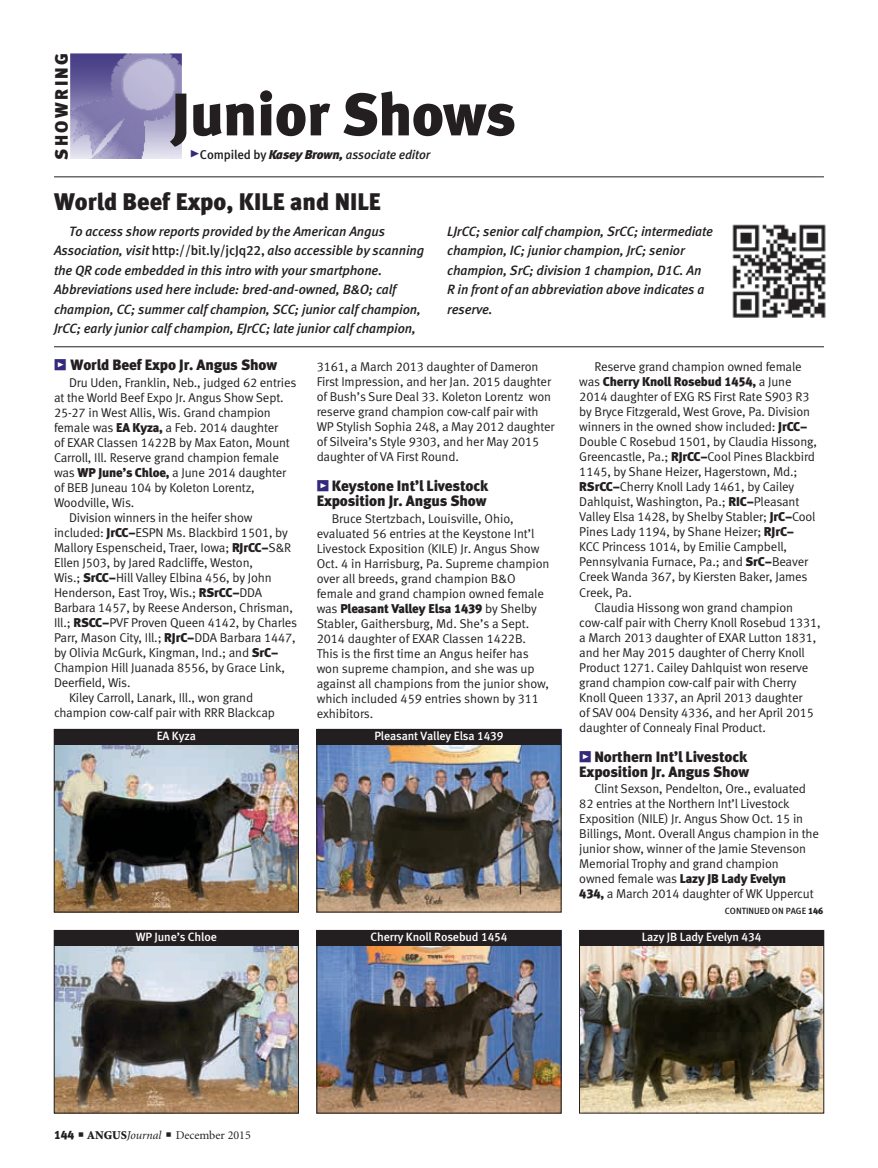
<style>
.page{position:relative;width:878px;height:1168px;background:#fff}
.page>*{position:absolute;margin:0;border:0;box-sizing:border-box;transform-origin:0 0}
.t1{font:60px "Meta Black LF";letter-spacing:-.01em;color:#231f20}
.column_headline{font:24px "Meta Black LF";color:#231f20}
.t2{font:18px "Meta Black LF";letter-spacing:.135em;color:#231f20}
.Test_heading{font:15px/15px "Meta Black LF";letter-spacing:-.01em;color:#231f20}
.column_intro{font:italic 13.5px/19.5px "Meta Medium LF";letter-spacing:-.01em;color:#231f20}
.Test_copy{font:12.75px/15px "Meta Normal LF";letter-spacing:-.01em;color:#231f20}
.t3{font:italic 12.75px "Meta Medium LF";letter-spacing:-.01em;color:#231f20}
.White_animal_name{font:12px "Meta Medium LF";letter-spacing:-.01em;color:#fff}
.t4{font:12px "Minion";color:#231f20}
.t5{font:9px "Meta Medium LF";color:#231f20}
.s1{font-family:"Meta Black Caps Expert";font-style:normal;font-size:21px;color:#342a7b}
.s2{font-style:normal}
.s3{font-family:"Meta Black LF"}
.s4{font-family:"Meta Black Caps Expert";color:#342a7b}
.s5{font-weight:900}
.s6{font-style:italic}
</style>
<div class="page">
<img style="left:71px;top:53px;width:110px;height:106px">
<hr style="left:54px;top:177px;width:770px;height:1px;background:#231f20">
<img style="left:56px;top:945px;width:240px;height:166px">
<div style="left:54px;top:930px;width:244px;height:15px;background:#231f20"></div>
<hr style="left:54px;top:346px;width:770px;height:1px;background:#231f20">
<img style="left:732px;top:224px;width:94px;height:94px">
<img style="left:318px;top:744px;width:241px;height:166px">
<div style="left:316px;top:729px;width:245px;height:183px;border:1px solid #231f20"></div>
<div style="left:316px;top:729px;width:245px;height:15px;background:#231f20"></div>
<img style="left:318px;top:945px;width:241px;height:166px">
<div style="left:316px;top:930px;width:245px;height:15px;background:#231f20"></div>
<img style="left:56px;top:744px;width:240px;height:166px">
<div style="left:54px;top:729px;width:244px;height:183px;border:1px solid #231f20"></div>
<div style="left:54px;top:729px;width:244px;height:15px;background:#231f20"></div>
<img style="left:581px;top:945px;width:241px;height:166px">
<div style="left:579px;top:930px;width:245px;height:183px;border:1px solid #231f20"></div>
<div style="left:579px;top:930px;width:245px;height:15px;background:#231f20"></div>
<p class="t2" style="left:51px;top:160px;width:108px;rotate:-90deg">SHOWRING</p>
<p class="t1" style="left:172px;top:78px;width:346px">Junior Shows</p>
<p class="t3" style="left:189px;top:147px;width:243px"><span class="s1">@</span><span class="s2">Compiled by</span> <span class="s3">Kasey Brown,</span> associate editor</p>
<p class="column_headline" style="left:54px;top:187px;width:328px">World Beef Expo, KILE and NILE</p>
<p class="column_intro" style="left:54px;top:221px;width:372px;text-indent:15px">To access show reports provided by the American Angus Association, visit <span class="s2">http://bit.ly/jcJq22,</span> also accessible by scanning the QR code embedded in this intro with your smartphone.<br>Abbreviations used here include: bred-and-owned, B&amp;O; calf champion, CC; summer calf champion, SCC; junior calf champion, JrCC; early junior calf champion, EJrCC; late junior calf champion,</p>
<p class="column_intro" style="left:447px;top:221px;width:267px">LJrCC; senior calf champion, SrCC; intermediate champion, IC; junior champion, JrC; senior champion, SrC; division 1 champion, D1C. An<br>R in front of an abbreviation above indicates a reserve.</p>
<p class="Test_heading" style="left:54px;top:357px;width:225px"><span class="s4">Z</span> World Beef Expo Jr. Angus Show</p>
<p class="Test_copy" style="left:54px;top:374px;width:244px;text-indent:15px">Dru Uden, Franklin, Neb., judged 62 entries at the World Beef Expo Jr. Angus Show Sept.<br>25-27 in West Allis, Wis. Grand champion female was <span class="s3">EA Kyza,</span> a Feb. 2014 daughter<br>of EXAR Classen 1422B by Max Eaton, Mount Carroll, Ill. Reserve grand champion female was <span class="s3">WP June’s Chloe,</span> a June 2014 daughter of BEB Juneau 104 by Koleton Lorentz, Woodville, Wis.</p>
<p class="Test_copy" style="left:54px;top:509px;width:244px;text-indent:15px">Division winners in the heifer show included: <span class="s3">JrCC–</span>ESPN Ms. Blackbird 1501, by Mallory Espenscheid, Traer, Iowa; <span class="s3">RJrCC–</span>S&amp;R Ellen J503, by Jared Radcliffe, Weston,<br>Wis.; <span class="s3">SrCC–</span>Hill Valley Elbina 456, by John Henderson, East Troy, Wis.; <span class="s3">RSrCC–</span>DDA Barbara 1457, by Reese Anderson, Chrisman, Ill.; <span class="s3">RSCC–</span>PVF Proven Queen 4142, by Charles Parr, Mason City, Ill.; <span class="s3">RJrC–</span>DDA Barbara 1447, by Olivia McGurk, Kingman, Ind.; and <span class="s3">SrC– </span>Champion Hill Juanada 8556, by Grace Link, Deerfield, Wis.</p>
<p class="Test_copy" style="left:54px;top:689px;width:222px;text-align:center">Kiley Carroll, Lanark, Ill., won grand champion cow-calf pair with RRR Blackcap</p>
<p class="White_animal_name" style="left:157px;top:728px;width:41px">EA Kyza</p>
<p class="Test_copy" style="left:316px;top:359px;width:239px">3161, a March 2013 daughter of Dameron First Impression, and her Jan. 2015 daughter of Bush’s Sure Deal 33. Koleton Lorentz won reserve grand champion cow-calf pair with WP Stylish Sophia 248, a May 2012 daughter of Silveira’s Style 9303, and her May 2015 daughter of VA First Round.</p>
<p class="Test_heading" style="left:316px;top:478px;width:173px"><span class="s4">Z</span> Keystone Int’l Livestock<br>Exposition Jr. Angus Show</p>
<p class="Test_copy" style="left:316px;top:511px;width:234px;text-indent:15px">Bruce Stertzbach, Louisville, Ohio, evaluated 56 entries at the Keystone Int’l Livestock Exposition (KILE) Jr. Angus Show Oct. 4 in Harrisburg, Pa. Supreme champion over all breeds, grand champion B&amp;O female and grand champion owned female was <span class="s3">Pleasant Valley Elsa 1439</span> by Shelby Stabler, Gaithersburg, Md. She’s a Sept.<br>2014 daughter of EXAR Classen 1422B.<br>This is the first time an Angus heifer has won supreme champion, and she was up against all champions from the junior show, which included 459 entries shown by 311 exhibitors.</p>
<p class="White_animal_name" style="left:374px;top:728px;width:131px">Pleasant Valley Elsa 1439</p>
<p class="Test_copy" style="left:579px;top:359px;width:239px;text-indent:15px">Reserve grand champion owned female was <span class="s3">Cherry Knoll Rosebud 1454,</span> a June 2014 daughter of EXG RS First Rate S903 R3 by Bryce Fitzgerald, West Grove, Pa. Division winners in the owned show included: <span class="s3">JrCC– </span>Double C Rosebud 1501, by Claudia Hissong, Greencastle, Pa.; <span class="s3">RJrCC–</span>Cool Pines Blackbird 1145, by Shane Heizer, Hagerstown, Md.; <span class="s3">RSrCC–</span>Cherry Knoll Lady 1461, by Cailey Dahlquist, Washington, Pa.; <span class="s3">RIC–</span>Pleasant Valley Elsa 1428, by Shelby Stabler; <span class="s3">JrC–</span>Cool Pines Lady 1194, by Shane Heizer; <span class="s3">RJrC– </span>KCC Princess 1014, by Emilie Campbell, Pennsylvania Furnace, Pa.; and <span class="s3">SrC–</span>Beaver Creek Wanda 367, by Kiersten Baker, James Creek, Pa.</p>
<p class="Test_copy" style="left:579px;top:599px;width:243px;text-indent:15px">Claudia Hissong won grand champion cow-calf pair with Cherry Knoll Rosebud 1331, a March 2013 daughter of EXAR Lutton 1831, and her May 2015 daughter of Cherry Knoll Product 1271. Cailey Dahlquist won reserve grand champion cow-calf pair with Cherry Knoll Queen 1337, an April 2013 daughter<br>of SAV 004 Density 4336, and her April 2015 daughter of Connealy Final Product.</p>
<p class="Test_heading" style="left:579px;top:748px;width:171px"><span class="s4">Z</span> Northern Int’l Livestock<br>Exposition Jr. Angus Show</p>
<p class="Test_copy" style="left:579px;top:781px;width:241px;text-indent:15px">Clint Sexson, Pendelton, Ore., evaluated 82 entries at the Northern Int’l Livestock Exposition (NILE) Jr. Angus Show Oct. 15 in Billings, Mont. Overall Angus champion in the junior show, winner of the Jamie Stevenson Memorial Trophy and grand champion<br>owned female was <span class="s3">Lazy JB Lady Evelyn<br>434,</span> a March 2014 daughter of WK Uppercut</p>
<p class="t5" style="left:724px;top:905px;width:100px">CONTINUED ON PAGE <span class="s3">146</span></p>
<p class="White_animal_name" style="left:136px;top:929px;width:83px">WP June’s Chloe</p>
<p class="White_animal_name" style="left:370px;top:929px;width:139px">Cherry Knoll Rosebud 1454</p>
<p class="White_animal_name" style="left:641px;top:929px;width:121px">Lazy JB Lady Evelyn 434</p>
<p class="t4" style="left:54px;top:1129px;width:198px"><span class="s3">144</span> ■ <span class="s5">ANGUS</span><span class="s6">Journal</span> ■ December 2015</p>
</div>
